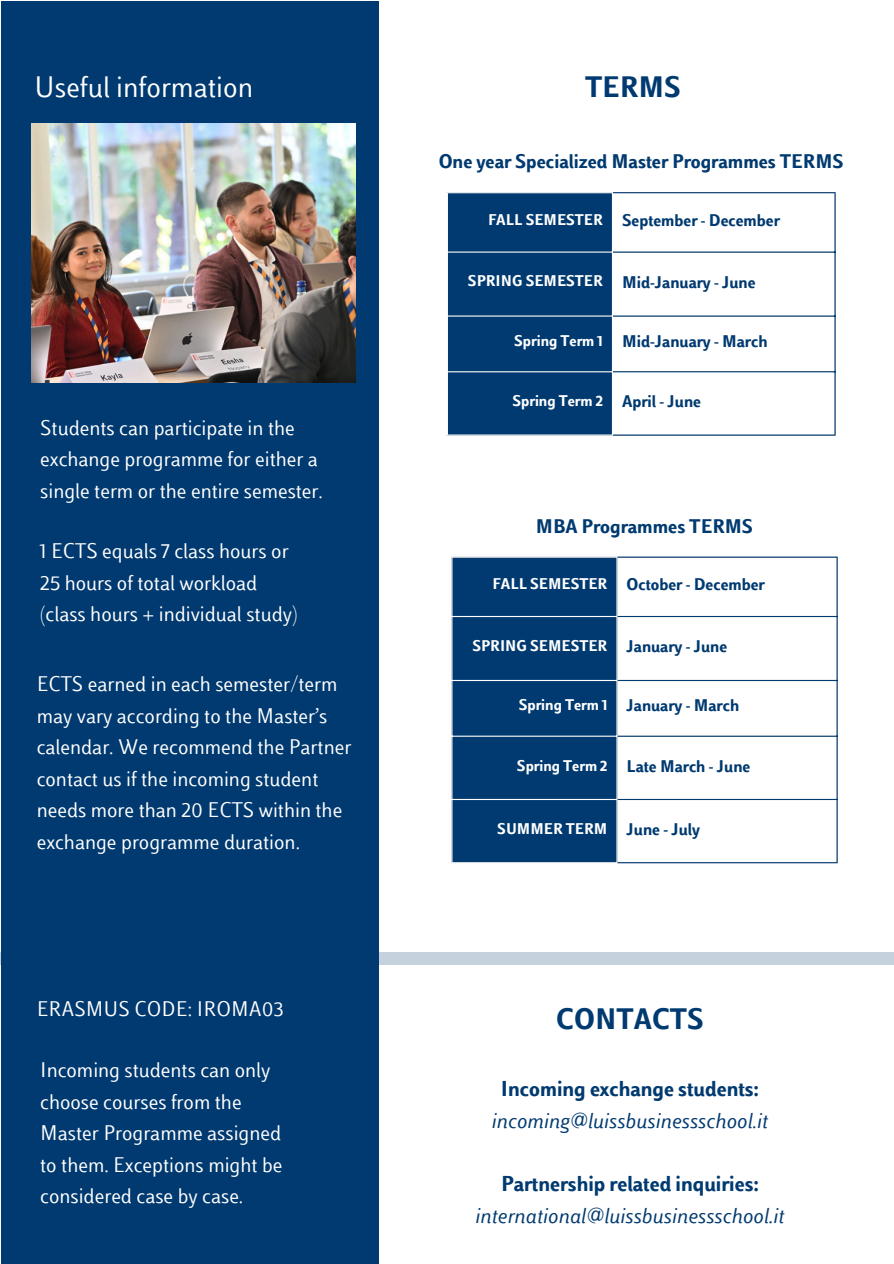
<style>
.page{position:relative;width:894px;height:1264px;background:#fff}
.page>*{position:absolute;margin:0;border:0;box-sizing:border-box;transform-origin:0 0}
.t1{font:31.5px "Luiss Sans";color:#fff}
.t2{font:700 31.5px "Luiss Sans";color:#003a70}
.t3{font:italic 22.95px/31.5px "Luiss Sans";color:#003a70;text-align:center}
.t4{font:700 22.95px "Luiss Sans";color:#003a70}
.t5{font:22.5px/31.5px "Luiss Sans";color:#fff}
.t6{font:700 21px "Luiss Sans";color:#003a70}
.t7{font:700 18px "Luiss Sans";color:#003a70}
.t8{font:700 16.5px "Luiss Sans";color:#fff}
.s1{font-weight:700;font-style:normal}
</style>
<div class="page">
<div style="left:448px;top:193px;width:163px;height:241px;background:#003a70"></div>
<hr style="left:446px;top:251px;width:167px;height:2px;background:#fff">
<hr style="left:446px;top:315px;width:167px;height:1px;background:#fff">
<hr style="left:446px;top:371px;width:167px;height:1px;background:#fff">
<hr style="left:834px;top:193px;width:1px;height:241px;background:#003a70">
<hr style="left:613px;top:192px;width:222px;height:1px;background:#003a70">
<hr style="left:613px;top:251px;width:222px;height:2px;background:#003a70">
<hr style="left:613px;top:315px;width:222px;height:1px;background:#003a70">
<hr style="left:613px;top:371px;width:222px;height:1px;background:#003a70">
<hr style="left:613px;top:434px;width:222px;height:1px;background:#003a70">
<div style="left:452px;top:557px;width:164px;height:305px;background:#003a70"></div>
<hr style="left:451px;top:616px;width:166px;height:1px;background:#fff">
<hr style="left:451px;top:680px;width:166px;height:1px;background:#fff">
<hr style="left:451px;top:735px;width:166px;height:1px;background:#fff">
<hr style="left:451px;top:799px;width:166px;height:1px;background:#fff">
<hr style="left:836px;top:557px;width:1px;height:305px;background:#003a70">
<hr style="left:617px;top:556px;width:220px;height:1px;background:#003a70">
<hr style="left:617px;top:616px;width:220px;height:1px;background:#003a70">
<hr style="left:617px;top:680px;width:220px;height:1px;background:#003a70">
<hr style="left:617px;top:735px;width:220px;height:1px;background:#003a70">
<hr style="left:617px;top:799px;width:220px;height:1px;background:#003a70">
<hr style="left:617px;top:862px;width:220px;height:1px;background:#003a70">
<div style="left:2px;top:1px;width:377px;height:1262px;background:#003a70"></div>
<img style="left:31px;top:123px;width:324px;height:259px">
<svg style="left:0;top:952px;width:893px;height:12px;fill:#c5d2de"></svg>
<p class="t1" style="left:34px;top:76px;width:221px">Useful information</p>
<p class="t5" style="left:40px;top:414px;width:284px">Students can participate in the exchange programme for either a single term or the entire semester.</p>
<p class="t5" style="left:40px;top:537px;width:258px">1 ECTS equals 7 class hours or<br>25 hours of total workload (class hours + individual study)</p>
<p class="t5" style="left:37px;top:670px;width:316px">ECTS earned in each semester/term may vary according to the Master’s calendar. We recommend the Partner contact us if the incoming student needs more than 20 ECTS within the exchange programme duration.</p>
<p class="t5" style="left:37px;top:995px;width:248px">ERASMUS CODE: IROMA03</p>
<p class="t5" style="left:40px;top:1056px;width:244px">Incoming students can only choose courses from the<br>Master Programme assigned to them. Exceptions might be considered case by case.</p>
<p class="t2" style="left:585px;top:76px;width:97px">TERMS</p>
<p class="t6" style="left:438px;top:154px;width:406px">One year Specialized Master Programmes TERMS</p>
<h2 class="t8" style="left:488px;top:214px;width:116px">FALL SEMESTER</h2>
<p class="t7" style="left:622px;top:214px;width:159px">September - December</p>
<p class="t8" style="left:468px;top:275px;width:136px">SPRING SEMESTER</p>
<p class="t7" style="left:622px;top:275px;width:135px">Mid-January - June</p>
<p class="t8" style="left:514px;top:335px;width:90px">Spring Term 1</p>
<h3 class="t7" style="left:622px;top:335px;width:147px">Mid-January - March</h3>
<p class="t8" style="left:512px;top:395px;width:92px">Spring Term 2</p>
<h1 class="t7" style="left:622px;top:395px;width:80px">April - June</h1>
<p class="t6" style="left:535px;top:519px;width:219px">MBA Programmes TERMS</p>
<h4 class="t8" style="left:492px;top:578px;width:116px">FALL SEMESTER</h4>
<p class="t7" style="left:626px;top:578px;width:140px">October - December</p>
<p class="t8" style="left:472px;top:639px;width:136px">SPRING SEMESTER</p>
<p class="t7" style="left:626px;top:640px;width:102px">January - June</p>
<p class="t8" style="left:518px;top:699px;width:90px">Spring Term 1</p>
<p class="t7" style="left:626px;top:699px;width:114px">January - March</p>
<p class="t8" style="left:517px;top:759px;width:92px">Spring Term 2</p>
<p class="t7" style="left:626px;top:759px;width:125px">Late March - June</p>
<p class="t8" style="left:497px;top:822px;width:112px">SUMMER TERM</p>
<h4 class="t7" style="left:626px;top:822px;width:75px">June - July</h4>
<p class="t2" style="left:556px;top:1007px;width:149px">CONTACTS</p>
<h1 class="t4" style="left:501px;top:1081px;width:259px">Incoming exchange students:</h1>
<p class="t3" style="left:491px;top:1107px;width:278px">incoming@luissbusinessschool.it</p>
<p class="t3" style="left:475px;top:1170px;width:311px"><span class="s1">Partnership related inquiries: </span>international@luissbusinessschool.it</p>
</div>
